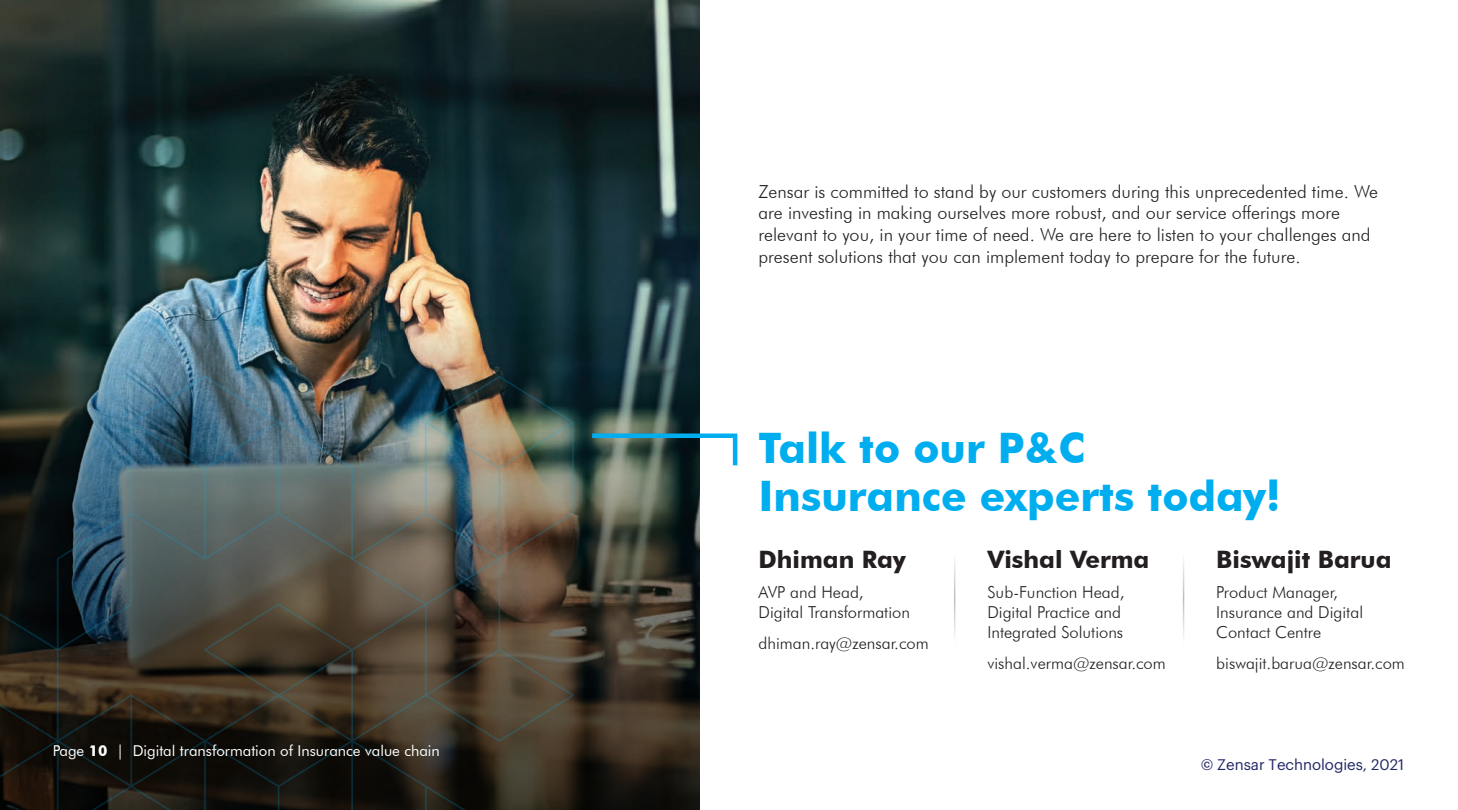
<style>
.page{position:relative;width:1458px;height:810px;background:#fff}
.page>*{position:absolute;margin:0;border:0;box-sizing:border-box;transform-origin:0 0}
.t1{font:700 42px/47.4px "Futura BT";color:#00aeef}
.t2{font:700 24px "Futura BT";color:#231f20}
.t3{font:300 18px/21.6px "Futura BT";color:#231f20}
.t4{font:300 16.5px/19.8px "Futura BT";color:#231f20}
.t5{font:15px "Futura BT";color:#fff}
.t6{font:15px "Graphik";color:#1f2463}
.s1{font-weight:700}
</style>
<div class="page">
<img style="left:0;top:0;width:699px;height:272px">
<img style="left:0;top:272px;width:699px;height:538px">
<img style="left:0;top:376px;width:574px;height:434px">
<svg style="left:588px;top:431px;width:150px;height:39px"></svg>
<p class="t5" style="left:53px;top:742px;width:389px">Page <span class="s1">10</span> | Digital transformation of Insurance value chain</p>
<p class="t3" style="left:759px;top:180px;width:621px">Zensar is committed to stand by our customers during this unprecedented time. We are investing in making ourselves more robust, and our service offerings more relevant to you, in your time of need. We are here to listen to your challenges and present solutions that you can implement today to prepare for the future.</p>
<h1 class="t1" style="left:759px;top:425px;width:524px">Talk to our P&amp;C<br>Insurance experts today!</h1>
<h2 class="t2" style="left:759px;top:545px;width:149px">Dhiman Ray</h2>
<p class="t4" style="left:759px;top:582px;width:153px">AVP and Head,<br>Digital Transformation</p>
<p class="t4" style="left:759px;top:633px;width:172px">dhiman.ray@zensar.com</p>
<h2 class="t2" style="left:987px;top:545px;width:163px">Vishal Verma</h2>
<p class="t4" style="left:987px;top:582px;width:139px">Sub-Function Head,<br>Digital Practice and<br>Integrated Solutions</p>
<p class="t4" style="left:987px;top:653px;width:180px">vishal.verma@zensar.com</p>
<h2 class="t2" style="left:1216px;top:545px;width:177px">Biswajit Barua</h2>
<p class="t4" style="left:1216px;top:582px;width:148px">Product Manager,<br>Insurance and Digital<br>Contact Centre</p>
<p class="t4" style="left:1216px;top:653px;width:190px">biswajit.barua@zensar.com</p>
<p class="t6" style="left:1201px;top:758px;width:205px">© Zensar Technologies, 2021</p>
</div>
